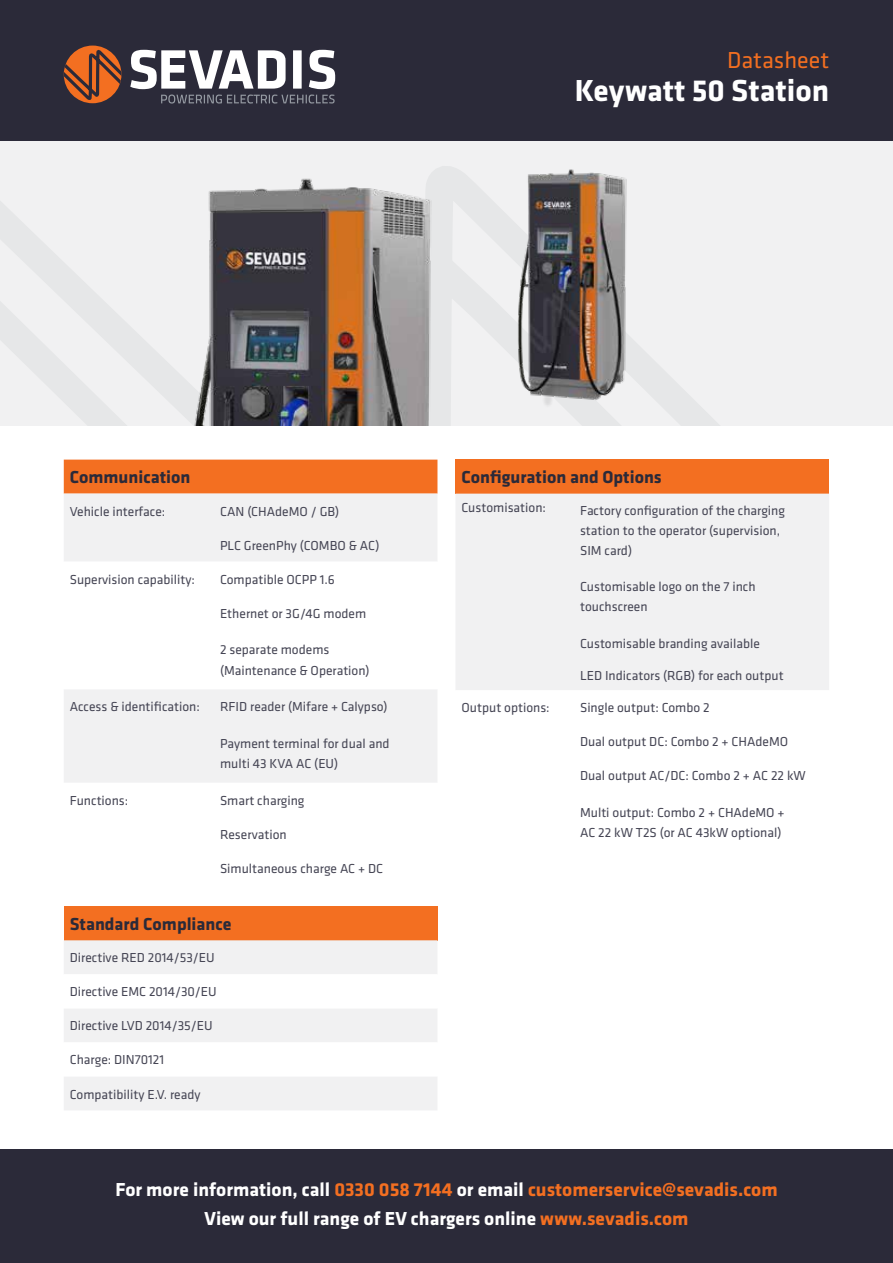
<style>
.page{position:relative;width:893px;height:1263px;background:#fff}
.page>*{position:absolute;margin:0;border:0;box-sizing:border-box;transform-origin:0 0}
.t1{font:700 31.5px "Klavika";color:#fff}
.t2{font:24px "Klavika";color:#f36f21}
.t3{font:700 19.5px/29.2px "Klavika";color:#fff;text-align:center}
.t4{font:700 18px "Klavika";color:#2b2a39}
.t5{font:13.5px/20.2px "Klavika";color:#454554}
.s1{color:#f36f21}
</style>
<div class="page">
<div style="left:0;top:0;width:893px;height:141px;background:#2b2a39"></div>
<div style="left:0;top:141px;width:893px;height:284px;background:#f1f1f2"></div>
<svg style="left:0;top:188px;width:719px;height:237px"></svg>
<img style="left:502px;top:169px;width:145px;height:246px">
<img style="left:150px;top:166px;width:329px;height:259px">
<div style="left:64px;top:46px;width:57px;height:57px;background:#f36f21;border-radius:50%"></div>
<svg style="left:64px;top:50px;width:57px;height:53px"></svg>
<svg style="left:161px;top:95px;width:174px;height:9px"></svg>
<svg style="left:130px;top:50px;width:205px;height:39px"></svg>
<div style="left:0;top:1149px;width:893px;height:114px;background:#2b2a39"></div>
<div style="left:64px;top:460px;width:373px;height:34px;background:#f36f21"></div>
<div style="left:64px;top:494px;width:373px;height:67px;background:#f1f1f2"></div>
<div style="left:64px;top:690px;width:373px;height:92px;background:#f1f1f2"></div>
<div style="left:455px;top:460px;width:374px;height:34px;background:#f36f21"></div>
<div style="left:456px;top:494px;width:373px;height:196px;background:#f1f1f2"></div>
<div style="left:64px;top:906px;width:373px;height:34px;background:#f36f21"></div>
<div style="left:64px;top:940px;width:373px;height:170px;background:#f1f1f2"></div>
<svg style="left:64px;top:974px;width:373px;height:102px"></svg>
<h2 class="t2" style="left:727px;top:47px;width:104px">Datasheet</h2>
<h1 class="t1" style="left:575px;top:73px;width:256px">Keywatt 50 Station</h1>
<h3 class="t4" style="left:70px;top:468px;width:122px">Communication</h3>
<p class="t5" style="left:70px;top:501px;width:97px">Vehicle interface:</p>
<p class="t5" style="left:220px;top:501px;width:121px">CAN (CHAdeMO / GB)</p>
<p class="t5" style="left:220px;top:535px;width:161px">PLC GreenPhy (COMBO &amp; AC)</p>
<p class="t5" style="left:70px;top:569px;width:127px">Supervision capability:</p>
<p class="t5" style="left:220px;top:569px;width:116px">Compatible OCPP 1.6</p>
<p class="t5" style="left:220px;top:603px;width:148px">Ethernet or 3G/4G modem</p>
<p class="t5" style="left:220px;top:640px;width:151px">2 separate modems (Maintenance &amp; Operation)</p>
<p class="t5" style="left:70px;top:697px;width:132px">Access &amp; identification:</p>
<p class="t5" style="left:220px;top:697px;width:169px">RFID reader (Mifare + Calypso)</p>
<p class="t5" style="left:220px;top:734px;width:171px">Payment terminal for dual and multi 43 KVA AC (EU)</p>
<p class="t5" style="left:70px;top:790px;width:60px">Functions:</p>
<p class="t5" style="left:220px;top:790px;width:86px">Smart charging</p>
<p class="t5" style="left:220px;top:824px;width:68px">Reservation</p>
<p class="t5" style="left:220px;top:858px;width:165px">Simultaneous charge AC + DC</p>
<h3 class="t4" style="left:70px;top:914px;width:163px">Standard Compliance</h3>
<p class="t5" style="left:70px;top:948px;width:146px">Directive RED 2014/53/EU</p>
<p class="t5" style="left:70px;top:982px;width:148px">Directive EMC 2014/30/EU</p>
<p class="t5" style="left:70px;top:1016px;width:144px">Directive LVD 2014/35/EU</p>
<p class="t5" style="left:70px;top:1050px;width:96px">Charge: DIN70121</p>
<p class="t5" style="left:70px;top:1084px;width:132px">Compatibility E.V. ready</p>
<h3 class="t4" style="left:461px;top:468px;width:202px">Configuration and Options</h3>
<p class="t5" style="left:461px;top:498px;width:86px">Customisation:</p>
<p class="t5" style="left:580px;top:500px;width:206px">Factory configuration of the charging station to the operator (supervision,<br>SIM card)</p>
<p class="t5" style="left:580px;top:576px;width:177px">Customisable logo on the 7 inch touchscreen</p>
<p class="t5" style="left:580px;top:633px;width:181px">Customisable branding available</p>
<p class="t5" style="left:580px;top:666px;width:205px">LED Indicators (RGB) for each output</p>
<p class="t5" style="left:461px;top:698px;width:90px">Output options:</p>
<p class="t5" style="left:580px;top:698px;width:131px">Single output: Combo 2</p>
<p class="t5" style="left:580px;top:732px;width:210px">Dual output DC: Combo 2 + CHAdeMO</p>
<p class="t5" style="left:580px;top:766px;width:227px">Dual output AC/DC: Combo 2 + AC 22 kW</p>
<p class="t5" style="left:580px;top:803px;width:206px">Multi output: Combo 2 + CHAdeMO +<br>AC 22 kW T2S (or AC 43kW optional)</p>
<h3 class="t3" style="left:115px;top:1175px;width:664px">For more information, call <span class="s1">0330 058 7144</span> or email <span class="s1">customerservice@sevadis.com<br></span>View our full range of EV chargers online <span class="s1">www.sevadis.com</span></h3>
</div>
